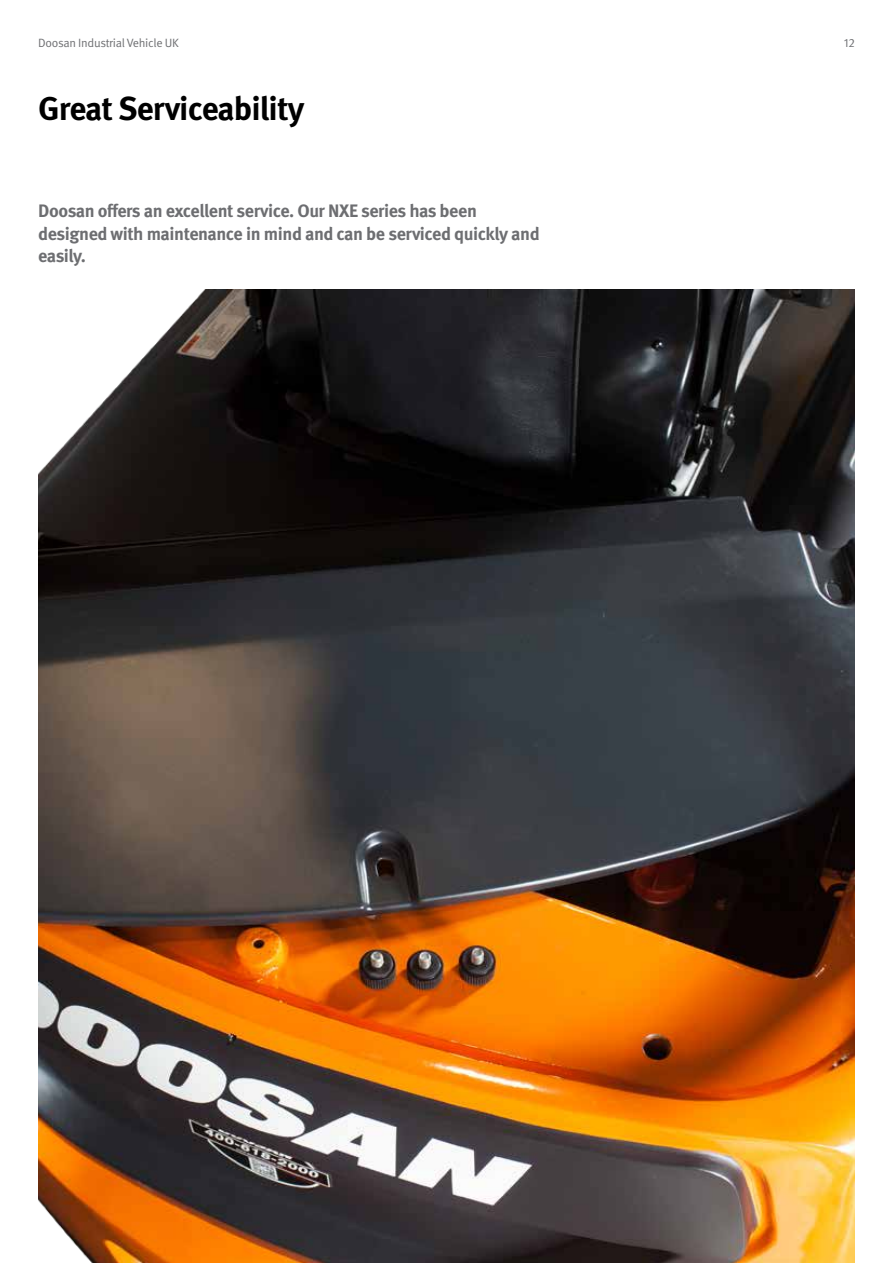
<style>
.page{position:relative;width:893px;height:1263px;background:#fff}
.page>*{position:absolute;margin:0;border:0;box-sizing:border-box;transform-origin:0 0}
.t1{font:700 33px "Meta Pro";letter-spacing:-.025em;color:#000}
.t2{font:700 18px/22.5px "Meta Pro";letter-spacing:-.025em;color:#6d6e71}
.t3{font:12px "Meta Pro Norm";letter-spacing:-.025em;color:#6d6e71}
</style>
<div class="page">
<img style="left:38px;top:289px;width:817px;height:974px">
<p class="t3" style="left:38px;top:34px;width:142px">Doosan Industrial Vehicle UK</p>
<p class="t3" style="left:844px;top:34px;width:12px">12</p>
<h1 class="t1" style="left:38px;top:83px;width:268px">Great Serviceability</h1>
<p class="t2" style="left:38px;top:199px;width:503px">Doosan offers an excellent service. Our NXE series has been designed with maintenance in mind and can be serviced quickly and easily.</p>
</div>
